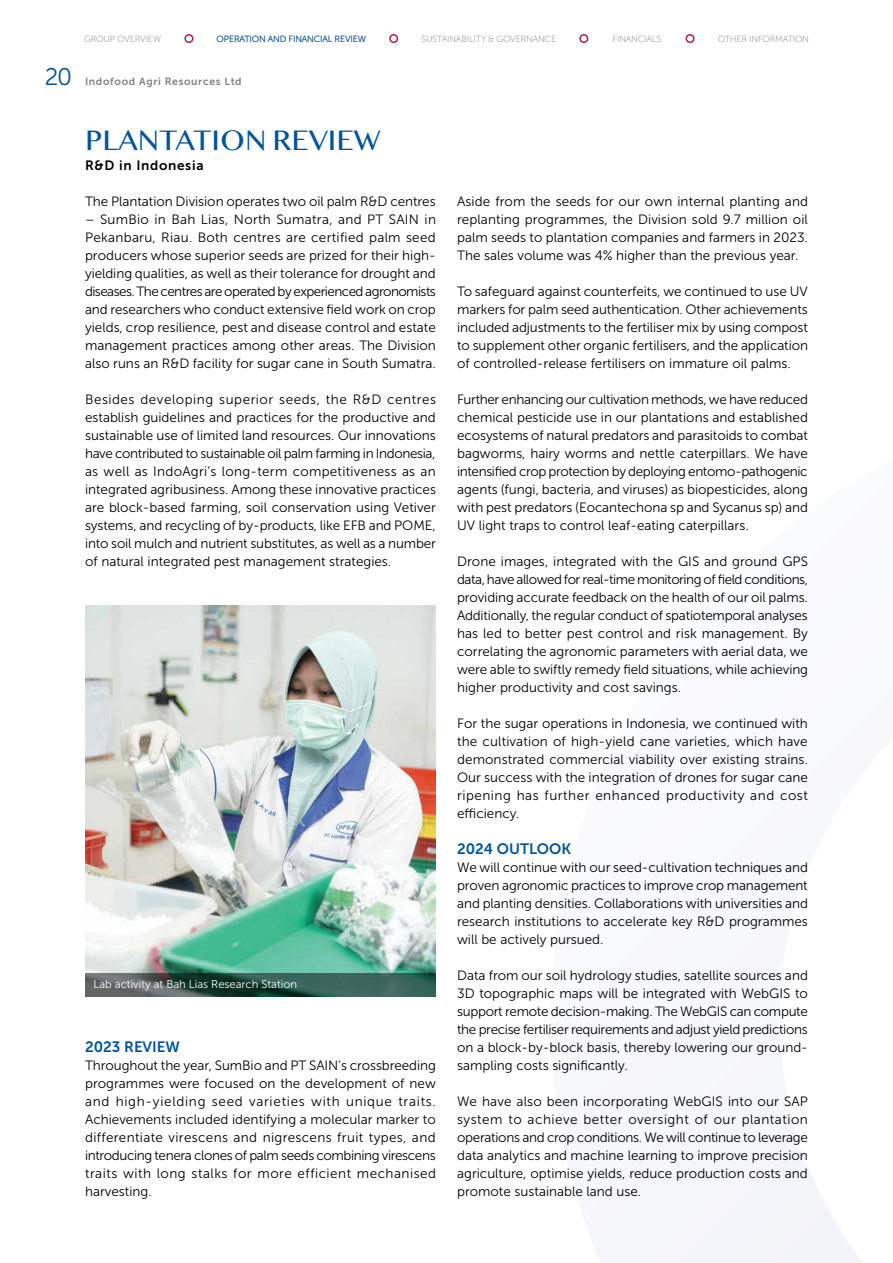
<style>
.page{position:relative;width:893px;height:1263px;background:#fff}
.page>*{position:absolute;margin:0;border:0;box-sizing:border-box;transform-origin:0 0}
.t1{font:30px "Lao MN";color:#00549f}
.t2{font:24px "Museo Sans 300";color:#00549f}
.t3{font:15px "Museo Sans 700";color:#00549f}
.t4{font:13.5px/18px "Museo Sans 300";color:#000;text-align:justify}
.t5{font:13.5px "Museo Sans 700";letter-spacing:.05em;color:#000}
.t6{font:11.25px "Museo Sans 300";color:#fff}
.t7{font:10.5px "Museo Sans 700";letter-spacing:.06em;color:#808285}
.t8{font:9px "Museo Sans 300";letter-spacing:-.02em;color:#a7a9ac}
.t9{font:9px "Museo Sans 300";letter-spacing:-.02em;color:#00549f}
</style>
<div class="page">
<svg style="left:677px;top:1141px;width:185px;height:122px;fill:#f5f5fa"></svg>
<img style="left:85px;top:605px;width:351px;height:368px">
<svg style="left:85px;top:973px;width:351px;height:23px;background:#395850"></svg>
<div style="left:184px;top:34px;width:9px;height:9px;border:2px solid #b61e43;border-radius:50%"></div>
<div style="left:389px;top:34px;width:9px;height:9px;border:2px solid #b61e43;border-radius:50%"></div>
<div style="left:579px;top:34px;width:9px;height:9px;border:2px solid #b61e43;border-radius:50%"></div>
<div style="left:685px;top:34px;width:9px;height:9px;border:2px solid #b61e43;border-radius:50%"></div>
<p class="t8" style="left:84px;top:34px;width:79px">GROUP OVERVIEW</p>
<p class="t8" style="left:421px;top:34px;width:136px">SUSTAINABILITY &amp; GOVERNANCE</p>
<p class="t8" style="left:613px;top:34px;width:50px">FINANCIALS</p>
<p class="t8" style="left:718px;top:34px;width:93px">OTHER INFORMATION</p>
<p class="t9" style="left:217px;top:34px;width:151px">OPERATION AND FINANCIAL REVIEW</p>
<h2 class="t2" style="left:45px;top:64px;width:29px">20</h2>
<p class="t7" style="left:85px;top:76px;width:158px">Indofood Agri Resources Ltd</p>
<h1 class="t1" style="left:85px;top:122px;width:297px">PLANTATION REVIEW</h1>
<p class="t5" style="left:85px;top:158px;width:120px">R&amp;D in Indonesia</p>
<p class="t4" style="left:85px;top:192px;width:352px">The Plantation Division operates two oil palm R&amp;D centres</p>
<p class="t4" style="left:85px;top:210px;width:352px">– SumBio in Bah Lias, North Sumatra, and PT SAIN in Pekanbaru, Riau. Both centres are certified palm seed producers whose superior seeds are prized for their high&shy;yielding qualities, as well as their tolerance for drought and diseases. The centres are operated by experienced agronomists and researchers who conduct extensive field work on crop yields, crop resilience, pest and disease control and estate management practices among other areas. The Division also runs an R&amp;D facility for sugar cane in South Sumatra.</p>
<p class="t4" style="left:85px;top:390px;width:352px">Besides developing superior seeds, the R&amp;D centres establish guidelines and practices for the productive and sustainable use of limited land resources. Our innovations have contributed to sustainable oil palm farming in Indonesia, as well as IndoAgri’s long-term competitiveness as an integrated agribusiness. Among these innovative practices are block-based farming, soil conservation using Vetiver systems, and recycling of by-products, like EFB and POME, into soil mulch and nutrient substitutes, as well as a number of natural integrated pest management strategies.</p>
<p class="t6" style="left:94px;top:978px;width:205px">Lab activity at Bah Lias Research Station</p>
<p class="t3" style="left:85px;top:1038px;width:96px">2023 REVIEW</p>
<p class="t4" style="left:85px;top:1056px;width:352px">Throughout the year, SumBio and PT SAIN’s crossbreeding programmes were focused on the development of new and high-yielding seed varieties with unique traits.<br>Achievements included identifying a molecular marker to differentiate virescens and nigrescens fruit types, and introducing tenera clones of palm seeds combining virescens traits with long stalks for more efficient mechanised harvesting.</p>
<p class="t4" style="left:457px;top:192px;width:352px">Aside from the seeds for our own internal planting and replanting programmes, the Division sold 9.7 million oil palm seeds to plantation companies and farmers in 2023.<br>The sales volume was 4% higher than the previous year.</p>
<p class="t4" style="left:457px;top:282px;width:353px">To safeguard against counterfeits, we continued to use UV markers for palm seed authentication. Other achievements included adjustments to the fertiliser mix by using compost to supplement other organic fertilisers, and the application of controlled-release fertilisers on immature oil palms.</p>
<p class="t4" style="left:457px;top:390px;width:352px">Further enhancing our cultivation methods, we have reduced chemical pesticide use in our plantations and established ecosystems of natural predators and parasitoids to combat bagworms, hairy worms and nettle caterpillars. We have intensified crop protection by deploying entomo-pathogenic agents (fungi, bacteria, and viruses) as biopesticides, along with pest predators (Eocantechona sp and Sycanus sp) and UV light traps to control leaf-eating caterpillars.</p>
<p class="t4" style="left:457px;top:552px;width:352px">Drone images, integrated with the GIS and ground GPS data, have allowed for real-time monitoring of field conditions, providing accurate feedback on the health of our oil palms.<br>Additionally, the regular conduct of spatiotemporal analyses has led to better pest control and risk management. By correlating the agronomic parameters with aerial data, we were able to swiftly remedy field situations, while achieving higher productivity and cost savings.</p>
<p class="t4" style="left:457px;top:714px;width:352px">For the sugar operations in Indonesia, we continued with the cultivation of high-yield cane varieties, which have demonstrated commercial viability over existing strains.<br>Our success with the integration of drones for sugar cane ripening has further enhanced productivity and cost efficiency.</p>
<p class="t3" style="left:457px;top:840px;width:116px">2024 OUTLOOK</p>
<p class="t4" style="left:457px;top:858px;width:352px">We will continue with our seed-cultivation techniques and proven agronomic practices to improve crop management and planting densities. Collaborations with universities and research institutions to accelerate key R&amp;D programmes will be actively pursued.</p>
<p class="t4" style="left:457px;top:966px;width:352px">Data from our soil hydrology studies, satellite sources and 3D topographic maps will be integrated with WebGIS to support remote decision-making. The WebGIS can compute the precise fertiliser requirements and adjust yield predictions on a block-by-block basis, thereby lowering our ground&shy;sampling costs significantly.</p>
<p class="t4" style="left:457px;top:1092px;width:352px">We have also been incorporating WebGIS into our SAP system to achieve better oversight of our plantation operations and crop conditions. We will continue to leverage data analytics and machine learning to improve precision agriculture, optimise yields, reduce production costs and promote sustainable land use.</p>
</div>
